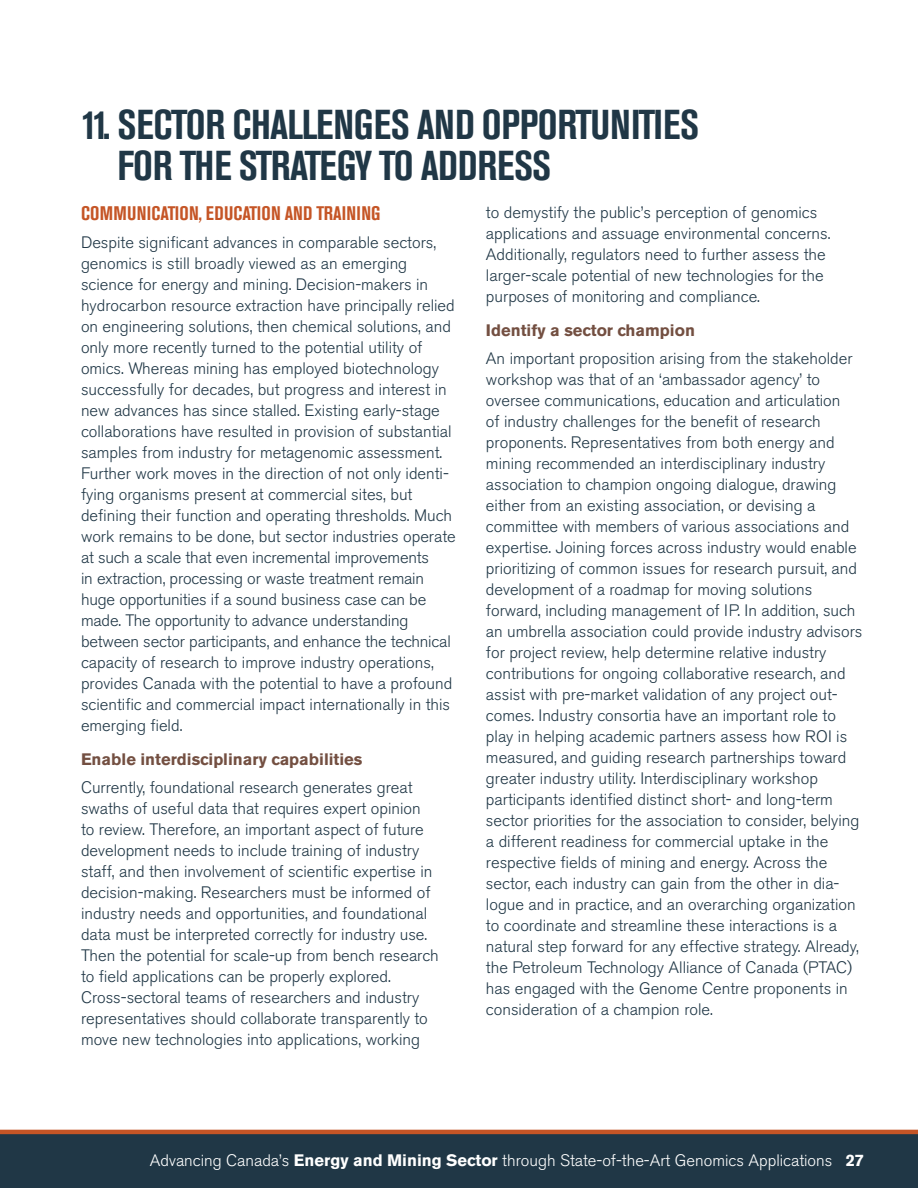
<style>
.page{position:relative;width:918px;height:1188px;background:#fff}
.page>*{position:absolute;margin:0;border:0;box-sizing:border-box;transform-origin:0 0}
.t1{font:700 condensed 41.4px "Akzidenz Grotesk BE";letter-spacing:-.02em;color:#203746}
.t2{font:700 condensed 19.5px "Akzidenz Grotesk BE";letter-spacing:.01em;color:#c55526}
.t3{font:300 16.5px/21px "Akzidenz Grotesk BE";color:#203746}
.t4{font:300 16.5px "Akzidenz Grotesk BE";color:#fff}
.t5{font:700 16.5px "Akzidenz Grotesk BE";color:#734f41}
.s1{font-weight:700}
</style>
<div class="page">
<div style="left:0;top:1134px;width:918px;height:54px;background:#203746"></div>
<hr style="left:0;top:1130px;width:918px;height:4px;background:#c55526">
<h1 class="t1" style="left:81px;top:101px;width:420px">11. SECTOR CHALLENG ES AND OPPORT</h1>
<h1 class="t1" style="left:590px;top:101px;width:110px">UNITIES</h1>
<h1 class="t1" style="left:118px;top:142px;width:435px">FOR THE STRATEGY TO ADDRESS</h1>
<p class="t2" style="left:81px;top:202px;width:32px">COMMU</p>
<p class="t2" style="left:137px;top:202px;width:245px">NICATION, EDUCATION AND TRAINING</p>
<p class="t3" style="left:81px;top:232px;width:376px">Despite significant advances in comparable sectors, genomics is still broadly viewed as an emerging science for energy and mining. Decision-makers in hydrocarbon resource extraction have principally relied on engineering solutions, then chemical solutions, and only more recently turned to the potential utility of omics. Whereas mining has employed biotechnology successfully for decades, but progress and interest in new advances has since stalled. Existing early-stage collaborations have resulted in provision of substantial samples from industry for metagenomic assessment.<br>Further work moves in the direction of not only identi&shy;fying organisms present at commercial sites, but defining their function and operating thresholds. Much work remains to be done, but sector industries operate at such a scale that even incremental improvements<br>in extraction, processing or waste treatment remain huge opportunities if a sound business case can be made. The opportunity to advance understanding between sector participants, and enhance the technical capacity of research to improve industry operations, provides Canada with the potential to have a profound scientific and commercial impact internationally in this emerging field.</p>
<p class="t5" style="left:81px;top:750px;width:283px">Enable interdisciplinary capabilities</p>
<p class="t3" style="left:81px;top:777px;width:359px">Currently, foundational research generates great swaths of useful data that requires expert opinion<br>to review. Therefore, an important aspect of future development needs to include training of industry staff, and then involvement of scientific expertise in decision-making. Researchers must be informed of industry needs and opportunities, and foundational data must be interpreted correctly for industry use.<br>Then the potential for scale-up from bench research to field applications can be properly explored.<br>Cross-sectoral teams of researchers and industry representatives should collaborate transparently to move new technologies into applications, working</p>
<p class="t3" style="left:486px;top:202px;width:346px">to demystify the public’s perception of genomics applications and assuage environmental concerns.<br>Additionally, regulators need to further assess the larger-scale potential of new technologies for the purposes of monitoring and compliance.</p>
<p class="t5" style="left:486px;top:321px;width:211px">Identify a sector champion</p>
<p class="t3" style="left:486px;top:348px;width:378px">An important proposition arising from the stakeholder workshop was that of an ‘ambassador agency’ to oversee communications, education and articulation<br>of industry challenges for the benefit of research proponents. Representatives from both energy and mining recommended an interdisciplinary industry association to champion ongoing dialogue, drawing either from an existing association, or devising a committee with members of various associations and expertise. Joining forces across industry would enable prioritizing of common issues for research pursuit, and development of a roadmap for moving solutions forward, including management of IP. In addition, such an umbrella association could provide industry advisors for project review, help determine relative industry contributions for ongoing collaborative research, and assist with pre-market validation of any project out&shy;comes. Industry consortia have an important role to play in helping academic partners assess how ROI is measured, and guiding research partnerships toward greater industry utility. Interdisciplinary workshop participants identified distinct short- and long-term sector priorities for the association to consider, belying a different readiness for commercial uptake in the respective fields of mining and energy. Across the sector, each industry can gain from the other in dia&shy;logue and in practice, and an overarching organization to coordinate and streamline these interactions is a natural step forward for any effective strategy. Already, the Petroleum Technology Alliance of Canada (PTAC) has engaged with the Genome Centre proponents in consideration of a champion role.</p>
<p class="t4" style="left:150px;top:1151px;width:716px">Advancing Canada’s <span class="s1">Energy and Mining Sector</span> through State-of-the-Art Genomics Applications <span class="s1">27</span></p>
</div>
